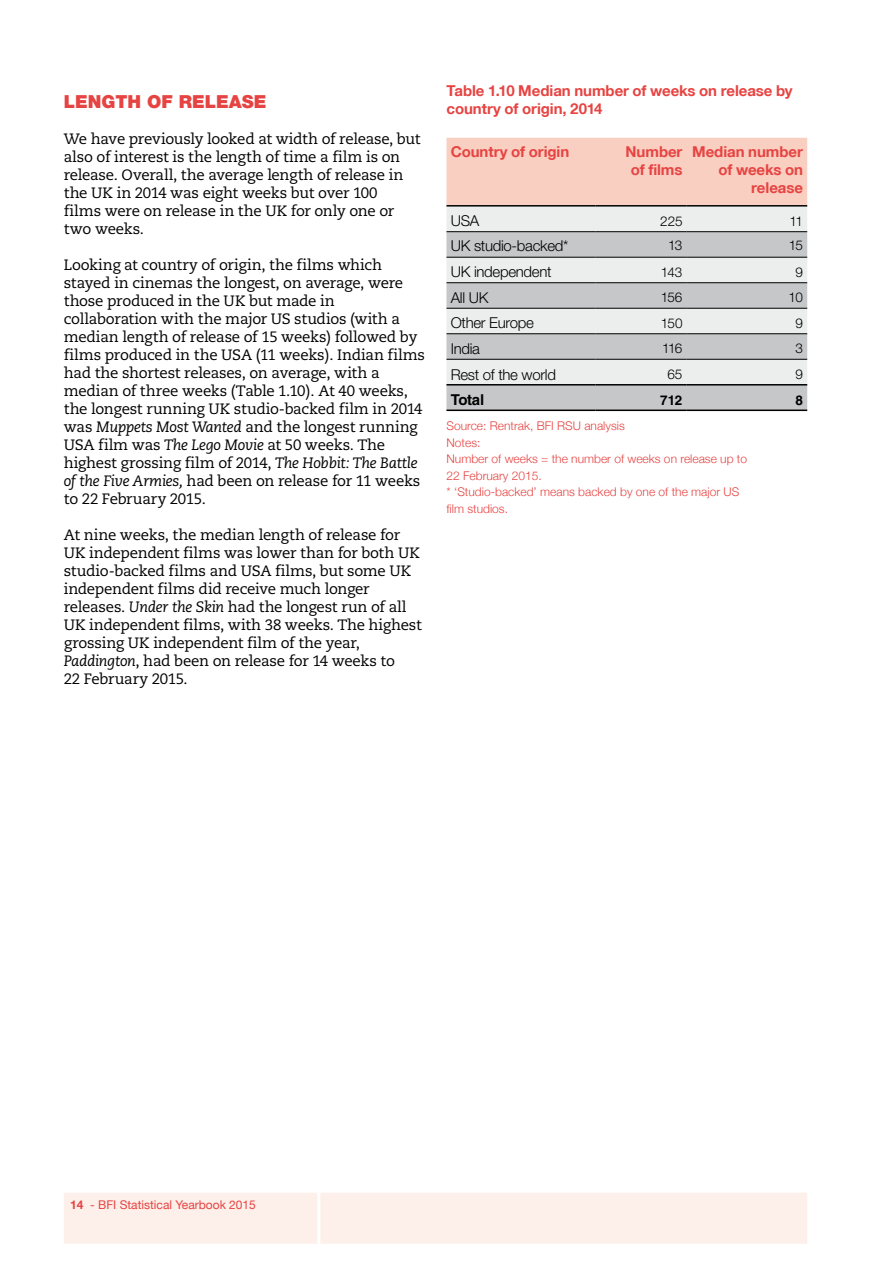
<style>
.page{position:relative;width:893px;height:1263px;background:#fff}
.page>*{position:absolute;margin:0;border:0;box-sizing:border-box;transform-origin:0 0}
.t1{font:900 18px "Helvetica Neue";color:#e64442}
.t2{font:15px/18px "Caecilia";letter-spacing:-.02em;color:#000}
.t3{font:700 15px/18px "Helvetica Neue LT";letter-spacing:-.005em;color:#e64442}
.t4{font:300 15px "Helvetica Neue LT Std";letter-spacing:-.02em;color:#000}
.t5{font:700 15px "Helvetica LT Std";letter-spacing:-.02em;color:#000}
.t6{font:300 13.5px "Helvetica Neue LT Std";letter-spacing:-.055em;color:#000}
.t7{font:700 13.5px "Helvetica LT Std";color:#000}
.t8{font:300 12px/16.5px "Helvetica Neue";color:#e64442}
.t9{font:12px "Helvetica Neue";color:#e64442}
.s1{font-style:italic}
.s2{font-weight:700}
</style>
<div class="page">
<div style="left:64px;top:1193px;width:743px;height:51px;background:#fdefea"></div>
<hr style="left:317px;top:1193px;width:3px;height:25px;background:#fff">
<hr style="left:317px;top:1218px;width:3px;height:26px;background:#fff">
<div style="left:446px;top:138px;width:361px;height:67px;background:#f9cfc2"></div>
<div style="left:447px;top:207px;width:360px;height:24px;background:#eceded"></div>
<svg style="left:446px;top:232px;width:361px;height:178px;background:#d3d4d4"></svg>
<hr style="left:446px;top:231px;width:149px;height:1px;background:#000">
<hr style="left:595px;top:231px;width:92px;height:1px;background:#000">
<hr style="left:687px;top:231px;width:120px;height:1px;background:#000">
<hr style="left:446px;top:257px;width:149px;height:1px;background:#000">
<hr style="left:595px;top:257px;width:92px;height:1px;background:#000">
<hr style="left:687px;top:257px;width:120px;height:1px;background:#000">
<hr style="left:446px;top:282px;width:149px;height:1px;background:#000">
<hr style="left:595px;top:282px;width:92px;height:1px;background:#000">
<hr style="left:687px;top:282px;width:120px;height:1px;background:#000">
<hr style="left:446px;top:308px;width:149px;height:1px;background:#000">
<hr style="left:595px;top:308px;width:92px;height:1px;background:#000">
<hr style="left:687px;top:308px;width:120px;height:1px;background:#000">
<hr style="left:446px;top:333px;width:149px;height:1px;background:#000">
<hr style="left:595px;top:333px;width:92px;height:1px;background:#000">
<hr style="left:687px;top:333px;width:120px;height:1px;background:#000">
<hr style="left:446px;top:359px;width:149px;height:1px;background:#000">
<hr style="left:595px;top:359px;width:92px;height:1px;background:#000">
<hr style="left:687px;top:359px;width:120px;height:1px;background:#000">
<hr style="left:446px;top:384px;width:149px;height:1px;background:#000">
<hr style="left:595px;top:384px;width:92px;height:1px;background:#000">
<hr style="left:687px;top:384px;width:120px;height:1px;background:#000">
<hr style="left:446px;top:410px;width:149px;height:1px;background:#000">
<hr style="left:595px;top:410px;width:92px;height:1px;background:#000">
<hr style="left:687px;top:410px;width:120px;height:1px;background:#000">
<hr style="left:446px;top:205px;width:149px;height:2px;background:#000">
<hr style="left:595px;top:205px;width:92px;height:2px;background:#000">
<hr style="left:687px;top:205px;width:120px;height:2px;background:#000">
<p class="t1" style="left:64px;top:91px;width:204px">LENGTH OF RELEASE</p>
<p class="t2" style="left:64px;top:130px;width:358px">We have previously looked at width of release, but also of interest is the length of time a film is on release. Overall, the average length of release in the UK in 2014 was eight weeks but over 100<br>films were on release in the UK for only one or two weeks.</p>
<p class="t2" style="left:64px;top:256px;width:363px">Looking at country of origin, the films which stayed in cinemas the longest, on average, were those produced in the UK but made in collaboration with the major US studios (with a median length of release of 15 weeks) followed by films produced in the USA (11 weeks). Indian films had the shortest releases, on average, with a median of three weeks (Table 1.10). At 40 weeks, the longest running UK studio-backed film in 2014 was <span class="s1">Muppets Most Wanted</span> and the longest running USA film was <span class="s1">The Lego Movie</span> at 50 weeks. The highest grossing film of 2014, <span class="s1">The Hobbit: The Battle of the Five Armies,</span> had been on release for 11 weeks to 22 February 2015.</p>
<p class="t2" style="left:64px;top:526px;width:360px">At nine weeks, the median length of release for UK independent films was lower than for both UK studio-backed films and USA films, but some UK independent films did receive much longer releases. <span class="s1">Under the Skin</span> had the longest run of all UK independent films, with 38 weeks. The highest grossing UK independent film of the year, <span class="s1">Paddington</span>, had been on release for 14 weeks to<br>22 February 2015.</p>
<p class="t3" style="left:446px;top:81px;width:348px">Table 1.10 Median number of weeks on release by country of origin, 2014</p>
<p class="t3" style="left:451px;top:142px;width:120px">Country of origin</p>
<p class="t3" style="left:626px;top:142px;width:58px;text-align:center">Number of films</p>
<p class="t3" style="left:692px;top:142px;width:112px;text-align:right">Median number of weeks on release</p>
<p class="t4" style="left:451px;top:212px;width:30px">USA</p>
<p class="t6" style="left:660px;top:213px;width:24px">225</p>
<p class="t6" style="left:789px;top:213px;width:15px">11</p>
<p class="t4" style="left:451px;top:236px;width:119px">UK studio-backed*</p>
<p class="t6" style="left:668px;top:237px;width:16px">13</p>
<p class="t6" style="left:789px;top:237px;width:16px">15</p>
<p class="t4" style="left:451px;top:263px;width:102px">UK independent</p>
<p class="t6" style="left:661px;top:264px;width:23px">143</p>
<p class="t6" style="left:795px;top:264px;width:9px">9</p>
<p class="t4" style="left:451px;top:288px;width:39px">All UK</p>
<p class="t6" style="left:661px;top:289px;width:23px">156</p>
<p class="t6" style="left:789px;top:289px;width:16px">10</p>
<p class="t4" style="left:451px;top:314px;width:85px">Other Europe</p>
<p class="t6" style="left:661px;top:315px;width:23px">150</p>
<p class="t6" style="left:795px;top:315px;width:9px">9</p>
<p class="t4" style="left:451px;top:339px;width:31px">India</p>
<p class="t6" style="left:662px;top:340px;width:22px">116</p>
<p class="t6" style="left:795px;top:340px;width:9px">3</p>
<p class="t4" style="left:451px;top:365px;width:107px">Rest of the world</p>
<p class="t6" style="left:667px;top:366px;width:17px">65</p>
<p class="t6" style="left:795px;top:366px;width:9px">9</p>
<p class="t5" style="left:451px;top:391px;width:35px">Total</p>
<p class="t7" style="left:660px;top:391px;width:24px">712</p>
<p class="t7" style="left:795px;top:391px;width:9px">8</p>
<p class="t8" style="left:446px;top:417px;width:302px">Source: Rentrak, BFI RSU analysis<br>Notes:<br>Number of weeks = the number of weeks on release up to<br>22 February 2015.<br>* ‘Studio-backed’ means backed by one of the major US film studios.</p>
<p class="t9" style="left:70px;top:1196px;width:187px"><span class="s2">14</span> - BFI Statistical Yearbook 2015</p>
</div>
